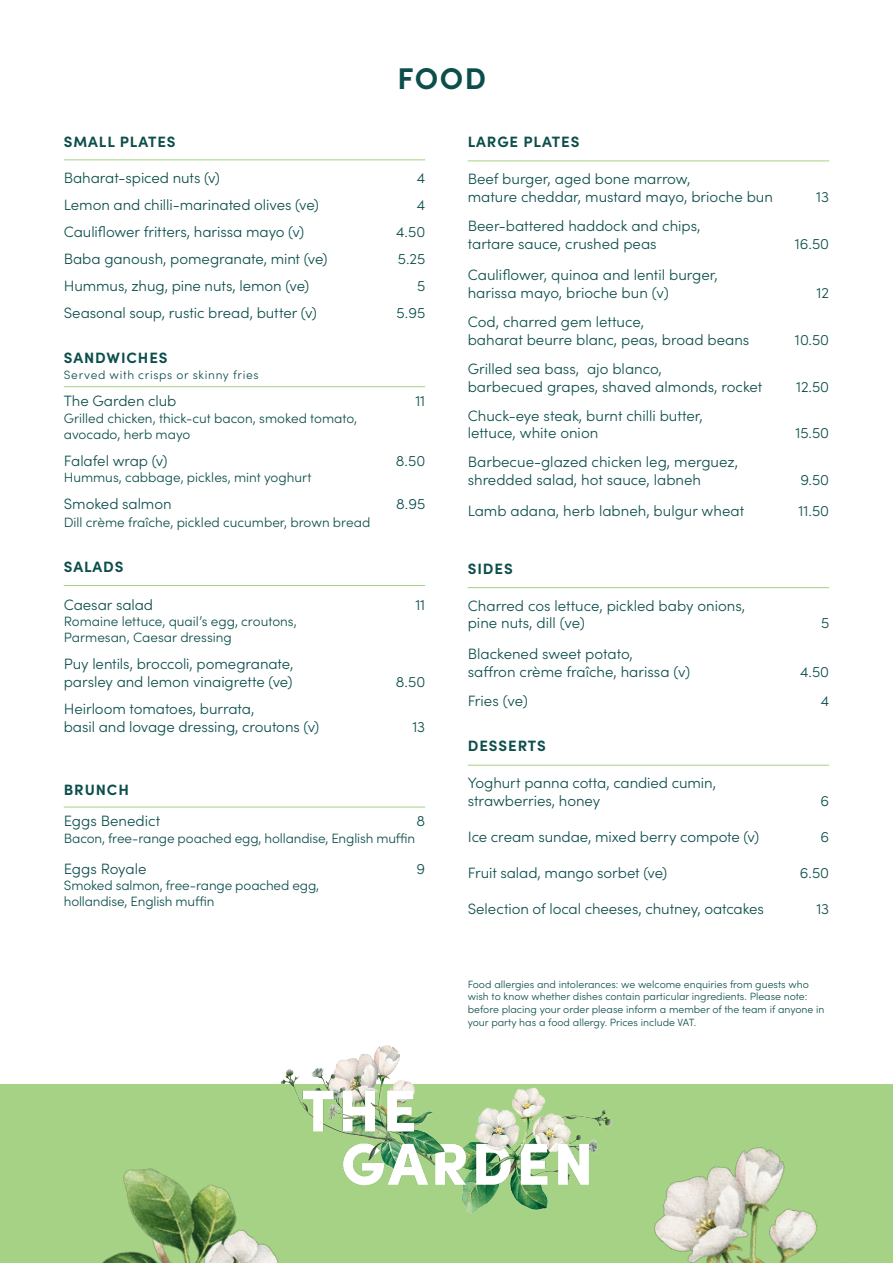
<style>
.page{position:relative;width:893px;height:1263px;background:#fff}
.page>*{position:absolute;margin:0;border:0;box-sizing:border-box;transform-origin:0 0}
.t1{font:700 30px "Sofia Pro";color:#0c4e4b}
.t2{font:300 15px/18px "Sofia Pro";color:#0c4e4b}
.t3{font:700 15px "Sofia Pro";letter-spacing:.06em;color:#0c4e4b}
.t4{font:300 13.5px/16.2px "Sofia Pro";letter-spacing:-.005em;color:#0c4e4b}
.t5{font:300 12px "Sofia Pro";letter-spacing:.055em;color:#0c4e4b}
.t6{font:300 10.5px/12.6px "Sofia Pro";color:#0c4e4b}
</style>
<div class="page">
<hr style="left:468px;top:587px;width:361px;height:1px;background:#a5d284">
<hr style="left:468px;top:161px;width:361px;height:1px;background:#a5d284">
<hr style="left:64px;top:585px;width:361px;height:1px;background:#a5d284">
<hr style="left:64px;top:159px;width:361px;height:1px;background:#a5d284">
<hr style="left:64px;top:807px;width:361px;height:1px;background:#a5d284">
<hr style="left:64px;top:386px;width:361px;height:1px;background:#a5d284">
<hr style="left:468px;top:765px;width:361px;height:1px;background:#a5d284">
<div style="left:0;top:1084px;width:893px;height:179px;background:#a5d284"></div>
<img style="left:280px;top:1045px;width:324px;height:168px">
<img style="left:604px;top:1109px;width:214px;height:154px">
<img style="left:102px;top:1117px;width:201px;height:146px">
<p class="t1" style="left:397px;top:56px;width:90px">FOOD</p>
<p class="t3" style="left:64px;top:130px;width:113px">SMALL PLATES</p>
<p class="t2" style="left:64px;top:168px;width:158px">Baharat-spiced nuts (v)</p>
<p class="t2" style="left:417px;top:168px;width:10px">4</p>
<p class="t2" style="left:64px;top:195px;width:257px">Lemon and chilli-marinated olives (ve)</p>
<p class="t2" style="left:417px;top:195px;width:10px">4</p>
<p class="t2" style="left:64px;top:222px;width:242px">Cauliflower fritters, harissa mayo (v)</p>
<p class="t2" style="left:396px;top:222px;width:31px">4.50</p>
<p class="t2" style="left:64px;top:249px;width:265px">Baba ganoush, pomegranate, mint (ve)</p>
<p class="t2" style="left:398px;top:249px;width:29px">5.25</p>
<p class="t2" style="left:64px;top:276px;width:247px">Hummus, zhug, pine nuts, lemon (ve)</p>
<p class="t2" style="left:417px;top:276px;width:10px">5</p>
<p class="t2" style="left:64px;top:303px;width:254px">Seasonal soup, rustic bread, butter (v)</p>
<p class="t2" style="left:396px;top:303px;width:30px">5.95</p>
<p class="t3" style="left:64px;top:346px;width:105px">SANDWICHES</p>
<p class="t5" style="left:64px;top:366px;width:196px">Served with crisps or skinny fries</p>
<p class="t2" style="left:64px;top:391px;width:114px">The Garden club</p>
<p class="t2" style="left:415px;top:391px;width:11px">11</p>
<p class="t4" style="left:64px;top:409px;width:295px">Grilled chicken, thick-cut bacon, smoked tomato, avocado, herb mayo</p>
<p class="t2" style="left:64px;top:451px;width:105px">Falafel wrap (v)</p>
<p class="t2" style="left:396px;top:451px;width:31px">8.50</p>
<p class="t4" style="left:64px;top:468px;width:249px">Hummus, cabbage, pickles, mint yoghurt</p>
<p class="t2" style="left:64px;top:494px;width:109px">Smoked salmon</p>
<p class="t2" style="left:396px;top:494px;width:31px">8.95</p>
<p class="t4" style="left:64px;top:513px;width:308px">Dill crème fraîche, pickled cucumber, brown bread</p>
<p class="t3" style="left:64px;top:555px;width:61px">SALADS</p>
<p class="t2" style="left:64px;top:594px;width:91px">Caesar salad</p>
<p class="t2" style="left:415px;top:594px;width:11px">11</p>
<p class="t4" style="left:64px;top:612px;width:235px">Romaine lettuce, quail’s egg, croutons,<br>Parmesan, Caesar dressing</p>
<p class="t2" style="left:64px;top:654px;width:231px">Puy lentils, broccoli, pomegranate, parsley and lemon vinaigrette (ve)</p>
<p class="t2" style="left:396px;top:672px;width:31px">8.50</p>
<p class="t2" style="left:64px;top:699px;width:257px">Heirloom tomatoes, burrata,<br>basil and lovage dressing, croutons (v)</p>
<p class="t2" style="left:412px;top:717px;width:14px">13</p>
<p class="t3" style="left:64px;top:778px;width:67px">BRUNCH</p>
<p class="t2" style="left:64px;top:811px;width:98px">Eggs Benedict</p>
<p class="t2" style="left:417px;top:811px;width:10px">8</p>
<p class="t4" style="left:64px;top:829px;width:353px">Bacon, free-range poached egg, hollandise, English muffin</p>
<p class="t2" style="left:64px;top:859px;width:84px">Eggs Royale</p>
<p class="t2" style="left:417px;top:859px;width:10px">9</p>
<p class="t4" style="left:64px;top:876px;width:257px">Smoked salmon, free-range poached egg, hollandise, English muffin</p>
<p class="t3" style="left:468px;top:130px;width:113px">LARGE PLATES</p>
<p class="t2" style="left:468px;top:169px;width:307px">Beef burger, aged bone marrow,<br>mature cheddar, mustard mayo, brioche bun</p>
<p class="t2" style="left:468px;top:216px;width:234px">Beer-battered haddock and chips, tartare sauce, crushed peas</p>
<p class="t2" style="left:468px;top:265px;width:251px">Cauliflower, quinoa and lentil burger, harissa mayo, brioche bun (v)</p>
<p class="t2" style="left:468px;top:312px;width:283px">Cod, charred gem lettuce,<br>baharat beurre blanc, peas, broad beans</p>
<p class="t2" style="left:468px;top:359px;width:296px">Grilled sea bass, ajo blanco,<br>barbecued grapes, shaved almonds, rocket</p>
<p class="t2" style="left:468px;top:407px;width:237px;line-height:16.5px">Chuck-eye steak, burnt chilli butter, lettuce, white onion</p>
<p class="t2" style="left:468px;top:452px;width:272px">Barbecue-glazed chicken leg, merguez, shredded salad, hot sauce, labneh</p>
<p class="t2" style="left:816px;top:187px;width:14px">13</p>
<p class="t2" style="left:795px;top:234px;width:36px">16.50</p>
<p class="t2" style="left:817px;top:283px;width:14px">12</p>
<p class="t2" style="left:795px;top:330px;width:36px">10.50</p>
<p class="t2" style="left:796px;top:377px;width:35px">12.50</p>
<p class="t2" style="left:795px;top:423px;width:35px">15.50</p>
<p class="t2" style="left:800px;top:470px;width:30px">9.50</p>
<p class="t2" style="left:468px;top:501px;width:278px">Lamb adana, herb labneh, bulgur wheat</p>
<p class="t2" style="left:798px;top:501px;width:32px">11.50</p>
<p class="t3" style="left:468px;top:557px;width:46px">SIDES</p>
<p class="t2" style="left:468px;top:597px;width:279px;line-height:16.5px">Charred cos lettuce, pickled baby onions, pine nuts, dill (ve)</p>
<p class="t2" style="left:468px;top:643px;width:224px">Blackened sweet potato,<br>saffron crème fraîche, harissa (v)</p>
<p class="t2" style="left:821px;top:613px;width:10px">5</p>
<p class="t2" style="left:800px;top:661px;width:31px">4.50</p>
<p class="t2" style="left:468px;top:691px;width:62px">Fries (ve)</p>
<p class="t2" style="left:821px;top:691px;width:10px">4</p>
<p class="t3" style="left:468px;top:734px;width:79px">DESSERTS</p>
<p class="t2" style="left:468px;top:773px;width:250px">Yoghurt panna cotta, candied cumin, strawberries, honey</p>
<p class="t2" style="left:820px;top:791px;width:10px">6</p>
<p class="t2" style="left:468px;top:827px;width:293px">Ice cream sundae, mixed berry compote (v)</p>
<p class="t2" style="left:820px;top:827px;width:10px">6</p>
<p class="t2" style="left:468px;top:863px;width:201px">Fruit salad, mango sorbet (ve)</p>
<p class="t2" style="left:800px;top:863px;width:31px">6.50</p>
<p class="t2" style="left:468px;top:899px;width:298px">Selection of local cheeses, chutney, oatcakes</p>
<p class="t2" style="left:816px;top:899px;width:14px">13</p>
<p class="t6" style="left:468px;top:977px;width:358px">Food allergies and intolerances: we welcome enquiries from guests who wish to know whether dishes contain particular ingredients. Please note: before placing your order please inform a member of the team if anyone in your party has a food allergy. Prices include VAT.</p>
</div>
